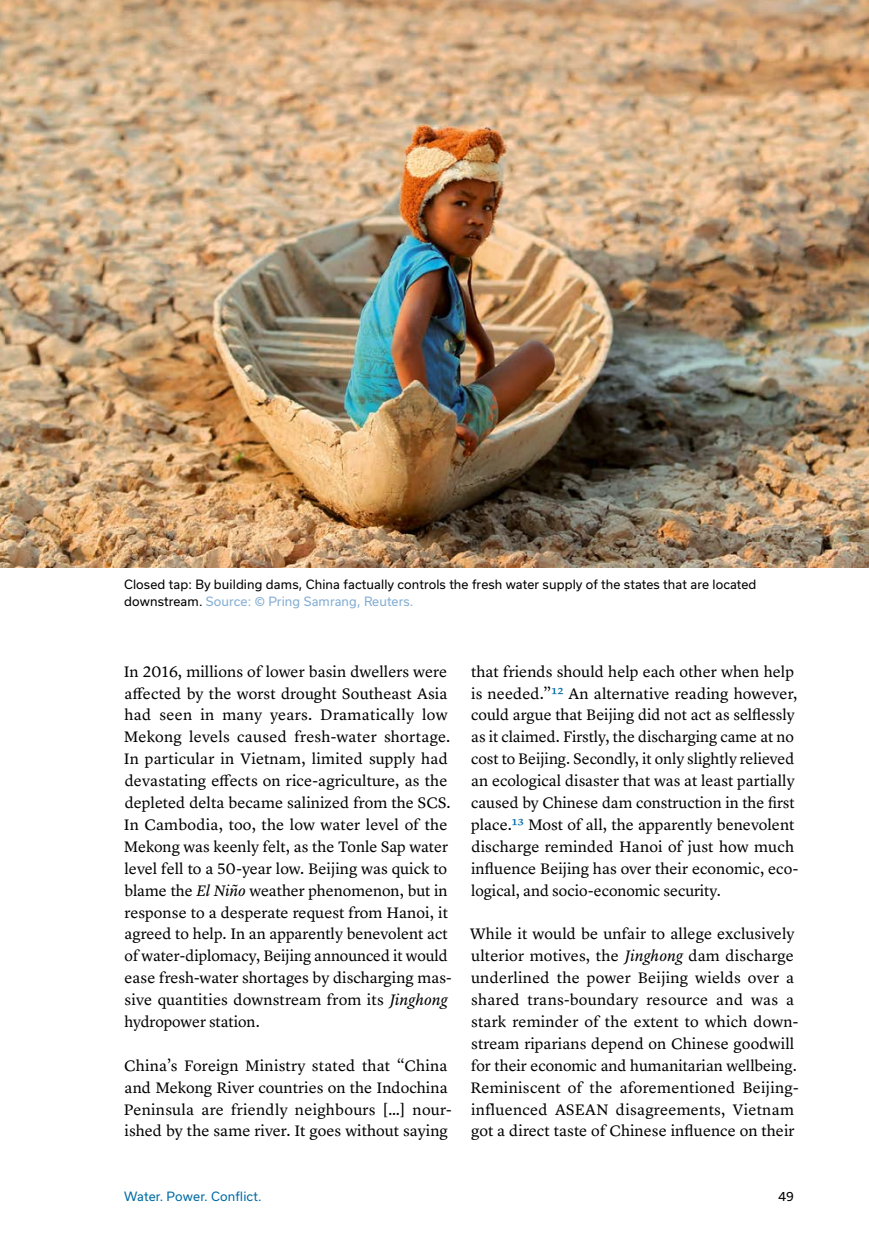
<style>
.page{position:relative;width:869px;height:1246px;background:#fff}
.page>*{position:absolute;margin:0;border:0;box-sizing:border-box;transform-origin:0 0}
.t1{font:15.75px/21.9px "Lyon Text";color:#000}
.t2{font:12.25px/17.5px "Usual";letter-spacing:.01em;color:#000}
.t3{font:12.25px "Usual";letter-spacing:.01em;color:#006ca6}
.s1{color:#85aed2}
.s2{font-style:italic}
.s3{color:#006ca6}
</style>
<div class="page">
<img style="left:0;top:0;width:868px;height:567px">
<p class="t2" style="left:124px;top:575px;width:633px">Closed tap: By building dams, China factually controls the fresh water supply of the states that are located downstream. <span class="s1">Source: © Pring Samrang, Reuters.</span></p>
<p class="t1" style="left:124px;top:659px;width:329px">In 2016, millions of lower basin dwellers were affected by the worst drought Southeast Asia had seen in many years. Dramatically low Mekong levels caused fresh-water shortage.<br>In particular in Vietnam, limited supply had devastating effects on rice-agriculture, as the depleted delta became salinized from the SCS.<br>In Cambodia, too, the low water level of the Mekong was keenly felt, as the Tonle Sap water level fell to a 50-year low. Beijing was quick to blame the <span class="s2">El Niño</span> weather phenomenon, but in response to a desperate request from Hanoi, it agreed to help. In an apparently benevolent act of water-diplomacy, Beijing announced it would ease fresh-water shortages by discharging mas&shy;sive quantities downstream from its <span class="s2">Jinghong </span>hydropower station.</p>
<p class="t1" style="left:124px;top:1053px;width:329px">China’s Foreign Ministry stated that “China and Mekong River countries on the Indochina Peninsula are friendly neighbours […] nour&shy;ished by the same river. It goes without saying</p>
<p class="t1" style="left:471px;top:659px;width:328px">that friends should help each other when help is needed.”<span class="s3">12</span> An alternative reading however, could argue that Beijing did not act as selflessly as it claimed. Firstly, the discharging came at no cost to Beijing. Secondly, it only slightly relieved an ecological disaster that was at least partially caused by Chinese dam construction in the first place.<span class="s3">13</span> Most of all, the apparently benevolent discharge reminded Hanoi of just how much influence Beijing has over their economic, eco&shy;logical, and socio-economic security.</p>
<p class="t1" style="left:470px;top:921px;width:329px">While it would be unfair to allege exclusively ulterior motives, the <span class="s2">Jinghong</span> dam discharge underlined the power Beijing wields over a shared trans-boundary resource and was a stark reminder of the extent to which down&shy;stream riparians depend on Chinese goodwill for their economic and humanitarian wellbeing.<br>Reminiscent of the aforementioned Beijing&shy;influenced ASEAN disagreements, Vietnam got a direct taste of Chinese influence on their</p>
<p class="t3" style="left:124px;top:1188px;width:139px">Water. Power. Conflict.</p>
<p class="t2" style="left:778px;top:1186px;width:17px">49</p>
</div>
